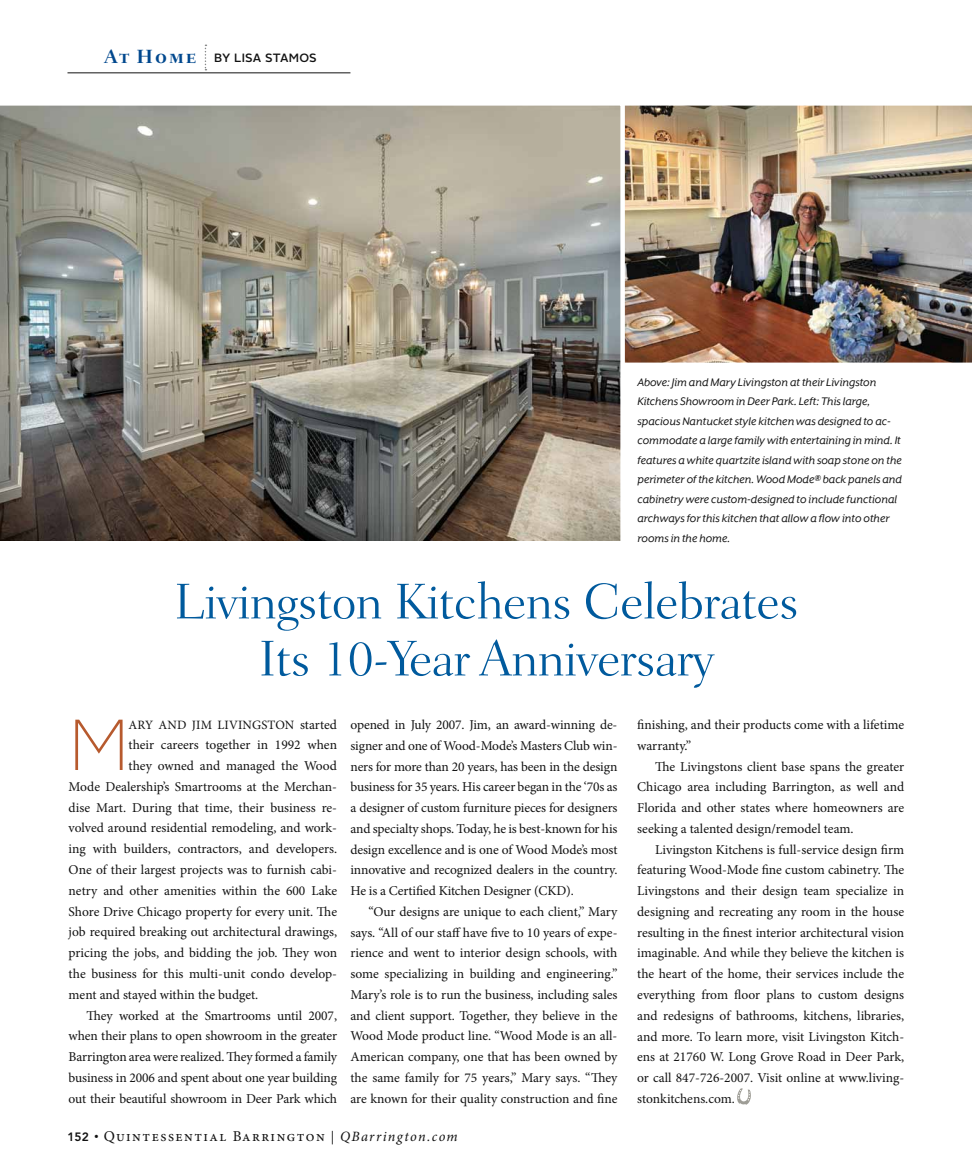
<style>
.page{position:relative;width:972px;height:1175px;background:#fff}
.page>*{position:absolute;margin:0;border:0;box-sizing:border-box;transform-origin:0 0}
.t1{font:100 71.85px "Alright Sans";color:#b75a2e}
.t2{font:300 51px/57px "Fairfield LT Std";letter-spacing:-.02em;color:#005a9d;text-align:center}
.t3{font:15px "Minion Pro";letter-spacing:.1em;color:#121212}
.t4{font:13.5px/20.7px "Minion Pro";letter-spacing:-.005em;color:#121212;text-align:justify}
.t5{font:12.75px/19.5px "Mr Eaves XL San Alt RI";color:#121212}
.t6{font:12.75px "Minion Pro";letter-spacing:.125em;color:#121212}
.t7{font:500 12px "Alright Sans";letter-spacing:.015em;color:#121212}
.s1{font-family:"Fairfield LT Std";font-weight:700;font-size:19.5px;color:#00488e}
.s2{font-size:13.5px}
.s3{font-family:"Avenir LT Std";font-weight:800;font-size:12px}
.s4{font-size:12px}
.s5{font-style:italic;font-size:14.25px}
</style>
<div class="page">
<svg style="left:205px;top:45px;width:1px;height:25px"></svg>
<hr style="left:68px;top:73px;width:282px;height:1px;background:#121212">
<svg style="left:737px;top:1088px;width:14px;height:16px"></svg>
<img style="left:627px;top:105px;width:345px;height:258px">
<img style="left:0;top:105px;width:627px;height:436px">
<p class="t7" style="left:105px;top:50px;width:214px"><span class="s1">At Home</span> BY LISA STAMOS</p>
<p class="t5" style="left:638px;top:372px;width:266px">Above: Jim and Mary Livingston at their Livingston Kitchens Showroom in Deer Park. Left: This large, spacious Nantucket style kitchen was designed to ac&shy;commodate a large family with entertaining in mind. It features a white quartzite island with soap stone on the perimeter of the kitchen. Wood Mode® back panels and cabinetry were custom-designed to include functional archways for this kitchen that allow a flow into other rooms in the home.</p>
<h2 class="t2" style="left:174px;top:573px;width:626px">Livingston Kitchens Celebrates<br>Its 10-Year Anniversary</h2>
<h1 class="t1" style="left:69px;top:696px;width:62px">M</h1>
<p class="t6" style="left:129px;top:716px;width:210px">ary and Jim Livingston <span class="s2">started</span></p>
<p class="t4" style="left:129px;top:734px;width:210px">their careers together in 1992 when</p>
<p class="t4" style="left:129px;top:755px;width:210px">they owned and managed the Wood</p>
<p class="t4" style="left:69px;top:776px;width:270px">Mode Dealership’s Smartrooms at the Merchan-</p>
<p class="t4" style="left:69px;top:797px;width:270px">dise Mart. During that time, their business re-</p>
<p class="t4" style="left:69px;top:817px;width:270px">volved around residential remodeling, and work-</p>
<p class="t4" style="left:69px;top:838px;width:270px">ing with builders, contractors, and developers.</p>
<p class="t4" style="left:69px;top:859px;width:270px">One of their largest projects was to furnish cabi-</p>
<p class="t4" style="left:69px;top:880px;width:270px">netry and other amenities within the 600 Lake</p>
<p class="t4" style="left:69px;top:901px;width:270px">Shore Drive Chicago property for every unit. The</p>
<p class="t4" style="left:69px;top:921px;width:270px">job required breaking out architectural drawings,</p>
<p class="t4" style="left:69px;top:942px;width:270px">pricing the jobs, and bidding the job. They won</p>
<p class="t4" style="left:69px;top:963px;width:270px">the business for this multi-unit condo develop-</p>
<p class="t4" style="left:69px;top:984px;width:191px">ment and stayed within the budget.</p>
<p class="t4" style="left:87px;top:1005px;width:252px">They worked at the Smartrooms until 2007,</p>
<p class="t4" style="left:69px;top:1025px;width:270px">when their plans to open showroom in the greater</p>
<p class="t4" style="left:69px;top:1046px;width:270px">Barrington area were realized. They formed a family</p>
<p class="t4" style="left:69px;top:1067px;width:270px">business in 2006 and spent about one year building</p>
<p class="t4" style="left:69px;top:1088px;width:270px">out their beautiful showroom in Deer Park which</p>
<p class="t4" style="left:350px;top:714px;width:269px">opened in July 2007. Jim, an award-winning de&shy;signer and one of Wood-Mode’s Masters Club win&shy;ners for more than 20 years, has been in the design business for 35 years. His career began in the ‘70s as a designer of custom furniture pieces for designers and specialty shops. Today, he is best-known for his design excellence and is one of Wood Mode’s most innovative and recognized dealers in the country.<br>He is a Certified Kitchen Designer (CKD).</p>
<p class="t4" style="left:350px;top:901px;width:269px;text-indent:18px">“Our designs are unique to each client,” Mary says. “All of our staff have five to 10 years of expe&shy;rience and went to interior design schools, with some specializing in building and engineering.” Mary’s role is to run the business, including sales and client support. Together, they believe in the Wood Mode product line. “Wood Mode is an all-American company, one that has been owned by the same family for 75 years,” Mary says. “They are known for their quality construction and fine</p>
<p class="t3" style="left:68px;top:1125px;width:392px"><span class="s3">152</span> <span class="s4">•</span> Quintessential Barrington <span class="s2">|</span> <span class="s5">QBarrington.com</span></p>
<p class="t4" style="left:637px;top:714px;width:269px">finishing, and their products come with a lifetime warranty.”</p>
<p class="t4" style="left:637px;top:756px;width:268px;text-indent:18px">The Livingstons client base spans the greater Chicago area including Barrington, as well and Florida and other states where homeowners are seeking a talented design/remodel team.</p>
<p class="t4" style="left:637px;top:839px;width:269px;text-indent:18px">Livingston Kitchens is full-service design firm featuring Wood-Mode fine custom cabinetry. The Livingstons and their design team specialize in designing and recreating any room in the house resulting in the finest interior architectural vision imaginable. And while they believe the kitchen is the heart of the home, their services include the everything from floor plans to custom designs and redesigns of bathrooms, kitchens, libraries, and more. To learn more, visit Livingston Kitch&shy;ens at 21760 W. Long Grove Road in Deer Park, or call 847-726-2007. Visit online at www.living&shy;stonkitchens.com.</p>
</div>
